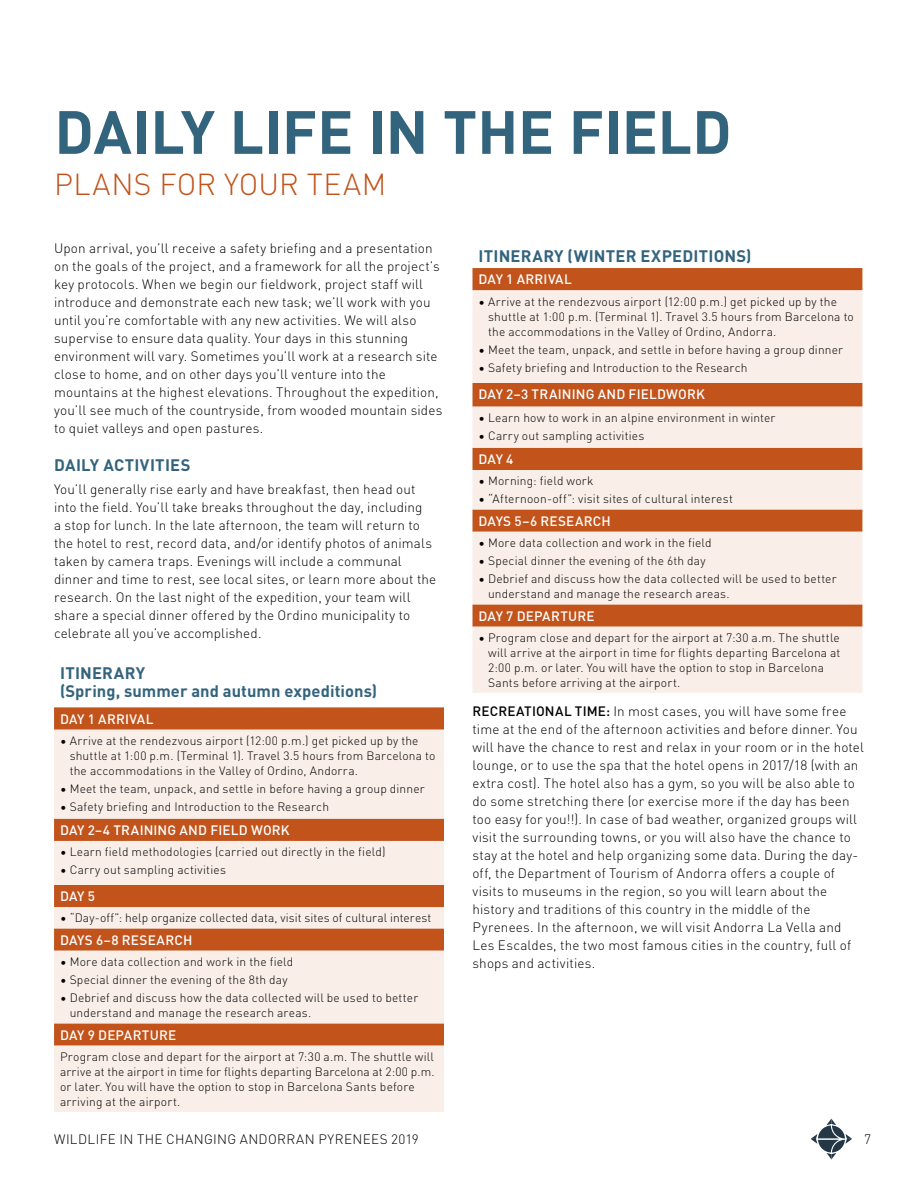
<style>
.page{position:relative;width:918px;height:1188px;background:#fff}
.page>*{position:absolute;margin:0;border:0;box-sizing:border-box;transform-origin:0 0}
.t1{font:700 60px "DINOT";letter-spacing:-.005em;color:#33647e}
.t2{font:300 30px "DINOT";letter-spacing:.01em;color:#c1531b}
.t3{font:700 16.5px/18px "DINOT";letter-spacing:.01em;color:#33647e}
.t4{font:300 13.5px/18px "DINOT";letter-spacing:.01em;color:#000}
.t5{font:500 13.5px "DINOT";letter-spacing:.01em;color:#fff}
.t6{font:300 12px/15px "DINOT";letter-spacing:.015em;color:#000}
.s1{font-weight:500}
</style>
<div class="page">
<svg style="left:54px;top:707px;width:390px;height:23px;background:#c35923"></svg>
<svg style="left:54px;top:730px;width:390px;height:382px;background:#eccab8"></svg>
<div style="left:472px;top:268px;width:390px;height:22px;background:#c1531b"></div>
<svg style="left:472px;top:290px;width:390px;height:403px;background:#edcebd"></svg>
<svg style="left:811px;top:1119px;width:41px;height:41px"></svg>
<h1 class="t1" style="left:54px;top:85px;width:679px">DAILY LIFE IN THE FIELD</h1>
<h2 class="t2" style="left:54px;top:161px;width:334px">PLANS FOR YOUR TEAM</h2>
<p class="t4" style="left:54px;top:238px;width:390px">Upon arrival, you’ll receive a safety briefing and a presentation on the goals of the project, and a framework for all the project’s key protocols. When we begin our fieldwork, project staff will introduce and demonstrate each new task; we’ll work with you until you’re comfortable with any new activities. We will also supervise to ensure data quality. Your days in this stunning environment will vary. Sometimes you’ll work at a research site close to home, and on other days you’ll venture into the mountains at the highest elevations. Throughout the expedition, you’ll see much of the countryside, from wooded mountain sides to quiet valleys and open pastures.</p>
<p class="t3" style="left:54px;top:455px;width:138px">DAILY ACTIVITIES</p>
<p class="t4" style="left:54px;top:479px;width:384px">You’ll generally rise early and have breakfast, then head out into the field. You’ll take breaks throughout the day, including<br>a stop for lunch. In the late afternoon, the team will return to the hotel to rest, record data, and/or identify photos of animals taken by camera traps. Evenings will include a communal dinner and time to rest, see local sites, or learn more about the research. On the last night of the expedition, your team will share a special dinner offered by the Ordino municipality to celebrate all you’ve accomplished.</p>
<p class="t3" style="left:60px;top:663px;width:319px">ITINERARY<br>(Spring, summer and autumn expeditions)</p>
<p class="t5" style="left:60px;top:708px;width:95px">DAY 1 ARRIVAL</p>
<p class="t6" style="left:70px;top:732px;width:367px;text-indent:-10px">• Arrive at the rendezvous airport (12:00 p.m.) get picked up by the shuttle at 1:00 p.m. (Terminal 1). Travel 3.5 hours from Barcelona to the accommodations in the Valley of Ordino, Andorra.</p>
<p class="t6" style="left:60px;top:780px;width:366px">• Meet the team, unpack, and settle in before having a group dinner</p>
<p class="t6" style="left:60px;top:799px;width:271px">• Safety briefing and Introduction to the Research</p>
<p class="t5" style="left:60px;top:820px;width:231px">DAY 2–4 TRAINING AND FIELD WORK</p>
<p class="t6" style="left:60px;top:843px;width:327px">• Learn field methodologies (carried out directly in the field)</p>
<p class="t6" style="left:60px;top:862px;width:167px">• Carry out sampling activities</p>
<p class="t5" style="left:60px;top:886px;width:36px">DAY 5</p>
<p class="t6" style="left:60px;top:910px;width:373px">• “Day-off”: help organize collected data, visit sites of cultural interest</p>
<p class="t5" style="left:60px;top:929px;width:134px">DAYS 6–8 RESEARCH</p>
<p class="t6" style="left:60px;top:953px;width:235px">• More data collection and work in the field</p>
<p class="t6" style="left:60px;top:971px;width:229px">• Special dinner the evening of the 8th day</p>
<p class="t6" style="left:70px;top:990px;width:350px;text-indent:-10px">• Debrief and discuss how the data collected will be used to better understand and manage the research areas.</p>
<p class="t5" style="left:60px;top:1024px;width:118px">DAY 9 DEPARTURE</p>
<p class="t6" style="left:60px;top:1048px;width:376px">Program close and depart for the airport at 7:30 a.m. The shuttle will arrive at the airport in time for flights departing Barcelona at 2:00 p.m. or later. You will have the option to stop in Barcelona Sants before arriving at the airport.</p>
<p class="t3" style="left:479px;top:245px;width:274px">ITINERARY (WINTER EXPEDITIONS)</p>
<p class="t5" style="left:478px;top:269px;width:95px">DAY 1 ARRIVAL</p>
<p class="t6" style="left:488px;top:293px;width:367px;text-indent:-10px">• Arrive at the rendezvous airport (12:00 p.m.) get picked up by the shuttle at 1:00 p.m. (Terminal 1). Travel 3.5 hours from Barcelona to the accommodations in the Valley of Ordino, Andorra.</p>
<p class="t6" style="left:478px;top:341px;width:366px">• Meet the team, unpack, and settle in before having a group dinner</p>
<p class="t6" style="left:478px;top:359px;width:271px">• Safety briefing and Introduction to the Research</p>
<p class="t5" style="left:478px;top:384px;width:228px">DAY 2–3 TRAINING AND FIELDWORK</p>
<p class="t6" style="left:478px;top:409px;width:299px">• Learn how to work in an alpine environment in winter</p>
<p class="t6" style="left:478px;top:427px;width:167px">• Carry out sampling activities</p>
<p class="t5" style="left:478px;top:449px;width:36px">DAY 4</p>
<p class="t6" style="left:478px;top:472px;width:117px">• Morning: field work</p>
<p class="t6" style="left:478px;top:491px;width:256px">• “Afternoon-off”: visit sites of cultural interest</p>
<p class="t5" style="left:478px;top:510px;width:134px">DAYS 5–6 RESEARCH</p>
<p class="t6" style="left:478px;top:534px;width:235px">• More data collection and work in the field</p>
<p class="t6" style="left:478px;top:552px;width:229px">• Special dinner the evening of the 6th day</p>
<p class="t6" style="left:488px;top:571px;width:350px;text-indent:-10px">• Debrief and discuss how the data collected will be used to better understand and manage the research areas.</p>
<p class="t5" style="left:478px;top:605px;width:118px">DAY 7 DEPARTURE</p>
<p class="t6" style="left:488px;top:629px;width:354px;text-indent:-10px">• Program close and depart for the airport at 7:30 a.m. The shuttle will arrive at the airport in time for flights departing Barcelona at 2:00 p.m. or later. You will have the option to stop in Barcelona Sants before arriving at the airport.</p>
<p class="t4" style="left:472px;top:701px;width:393px"><span class="s1">RECREATIONAL TIME:</span> In most cases, you will have some free time at the end of the afternoon activities and before dinner. You will have the chance to rest and relax in your room or in the hotel lounge, or to use the spa that the hotel opens in 2017/18 (with an extra cost). The hotel also has a gym, so you will be also able to do some stretching there (or exercise more if the day has been too easy for you!!). In case of bad weather, organized groups will visit the surrounding towns, or you will also have the chance to stay at the hotel and help organizing some data. During the day&shy;off, the Department of Tourism of Andorra offers a couple of visits to museums in the region, so you will learn about the history and traditions of this country in the middle of the Pyrenees. In the afternoon, we will visit Andorra La Vella and Les Escaldes, the two most famous cities in the country, full of shops and activities.</p>
<p class="t4" style="left:54px;top:1129px;width:366px">WILDLIFE IN THE CHANGING ANDORRAN PYRENEES 2019</p>
<p class="t4" style="left:864px;top:1129px;width:8px">7</p>
</div>
